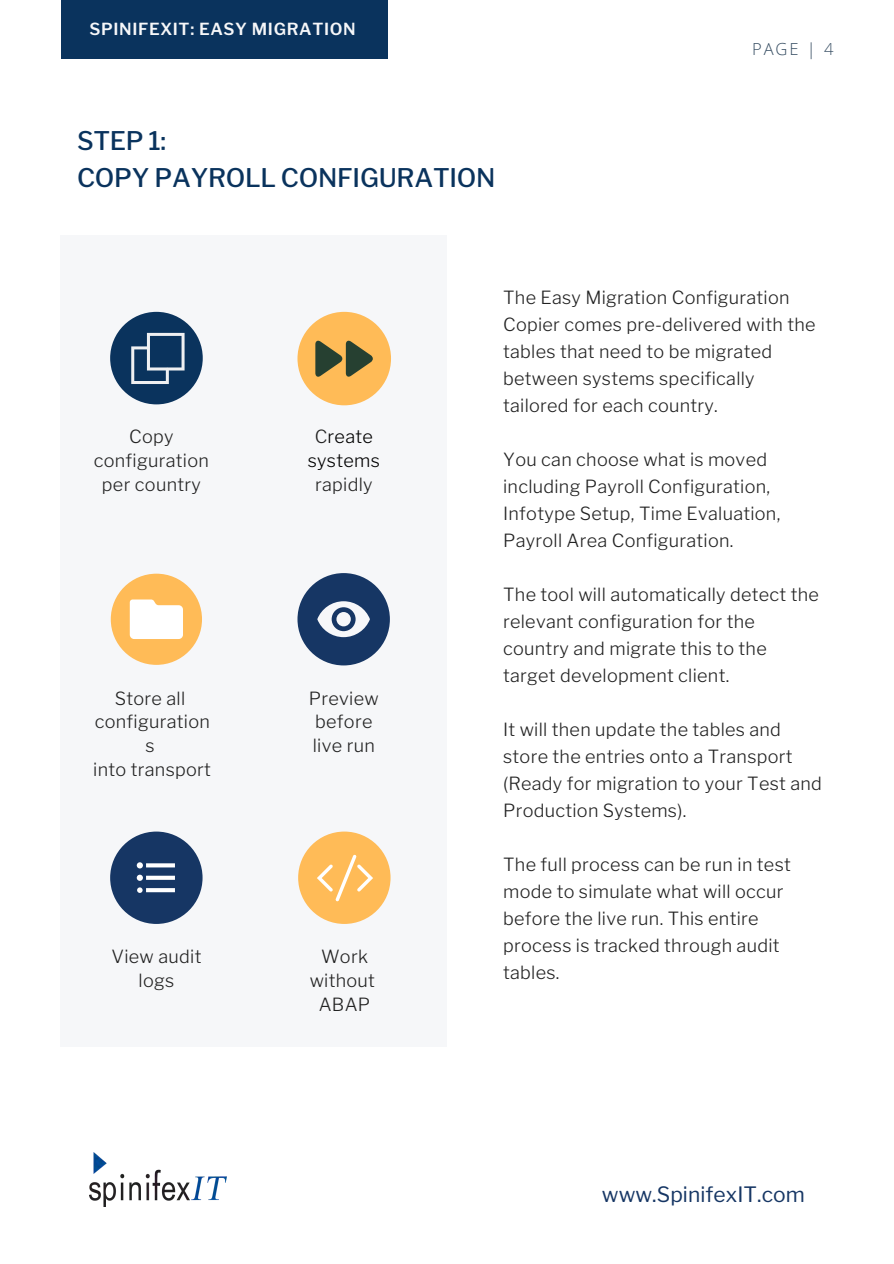
<style>
.page{position:relative;width:894px;height:1264px;background:#fff}
.page>*{position:absolute;margin:0;border:0;box-sizing:border-box;transform-origin:0 0}
.t1{font:500 25.5px "Libre Franklin";letter-spacing:-.01em;color:#0a335d}
.t2{font:21px "Libre Franklin";letter-spacing:.005em;color:#163664}
.t3{font:300 18px/27px "Libre Franklin";letter-spacing:.015em;color:#222}
.t4{font:300 18px/23.7px "Libre Franklin";letter-spacing:.015em;color:#000;text-align:center}
.t5{font:600 16.5px "Libre Franklin";letter-spacing:.04em;color:#f6f7f9}
.t6{font:300 16.5px "Open Sans";color:#364d62}
.s1{color:#222}
</style>
<div class="page">
<div style="left:61px;top:236px;width:386px;height:810px;background:#f6f7f9"></div>
<div style="left:110px;top:312px;width:93px;height:92px;background:#0a335d;border-radius:50%"></div>
<svg style="left:131px;top:333px;width:53px;height:51px"></svg>
<div style="left:297px;top:312px;width:94px;height:93px;background:#ffbb57;border-radius:50%"></div>
<div style="left:297px;top:573px;width:93px;height:92px;background:#163664;border-radius:50%"></div>
<div style="left:110px;top:831px;width:92px;height:92px;background:#163664;border-radius:50%"></div>
<div style="left:298px;top:831px;width:92px;height:92px;background:#ffbb57;border-radius:50%"></div>
<svg style="left:317px;top:601px;width:53px;height:36px"></svg>
<svg style="left:315px;top:341px;width:58px;height:36px"></svg>
<svg style="left:137px;top:862px;width:38px;height:30px"></svg>
<div style="left:111px;top:573px;width:91px;height:92px;background:#ffbb57;border-radius:50%"></div>
<svg style="left:130px;top:599px;width:53px;height:40px;background:#fff8ef"></svg>
<svg style="left:317px;top:854px;width:56px;height:47px"></svg>
<img style="left:89px;top:1152px;width:138px;height:54px">
<div style="left:61px;top:0;width:326px;height:59px;background:#0a335d"></div>
<p class="t5" style="left:89px;top:16px;width:268px">SPINIFEXIT: EASY MIGRATION</p>
<p class="t1" style="left:77px;top:121px;width:91px">STEP 1:</p>
<p class="t1" style="left:77px;top:158px;width:420px">COPY PAYROLL CONFIGURATION</p>
<p class="t6" style="left:751px;top:38px;width:83px">PAGE | 4</p>
<p class="t3" style="left:94px;top:425px;width:117px;line-height:23.7px;text-align:center">Copy configuration</p>
<p class="t3" style="left:102px;top:471px;width:100px">per country</p>
<p class="t3" style="left:115px;top:684px;width:72px">Store all</p>
<p class="t3" style="left:95px;top:710px;width:117px;line-height:23.7px;text-align:center">configuration s</p>
<p class="t3" style="left:93px;top:755px;width:119px">into transport</p>
<p class="t4" style="left:308px;top:425px;width:74px"><span class="s1">C</span>reate systems</p>
<p class="t3" style="left:315px;top:471px;width:59px">rapidly</p>
<p class="t3" style="left:309px;top:686px;width:71px;line-height:23.7px;text-align:center">Preview before</p>
<p class="t3" style="left:313px;top:732px;width:63px">live run</p>
<p class="t3" style="left:111px;top:944px;width:91px;line-height:23.7px;text-align:center">View audit logs</p>
<p class="t3" style="left:309px;top:944px;width:67px;line-height:23.7px;text-align:center">Work without</p>
<p class="t3" style="left:318px;top:990px;width:53px">ABAP</p>
<p class="t3" style="left:503px;top:283px;width:314px">The Easy Migration Configuration<br>Copier comes pre-delivered with the tables that need to be migrated between systems specifically tailored for each country.</p>
<p class="t3" style="left:503px;top:446px;width:278px">You can choose what is moved including Payroll Configuration,<br>Infotype Setup, Time Evaluation,<br>Payroll Area Configuration.</p>
<p class="t3" style="left:503px;top:581px;width:317px">The tool will automatically detect the relevant configuration for the country and migrate this to the target development client.</p>
<p class="t3" style="left:503px;top:716px;width:320px">It will then update the tables and store the entries onto a Transport (Ready for migration to your Test and<br>Production Systems).</p>
<p class="t3" style="left:503px;top:851px;width:289px">The full process can be run in test mode to simulate what will occur before the live run. This entire process is tracked through audit tables.</p>
<p class="t2" style="left:601px;top:1181px;width:204px">www.SpinifexIT.com</p>
</div>
